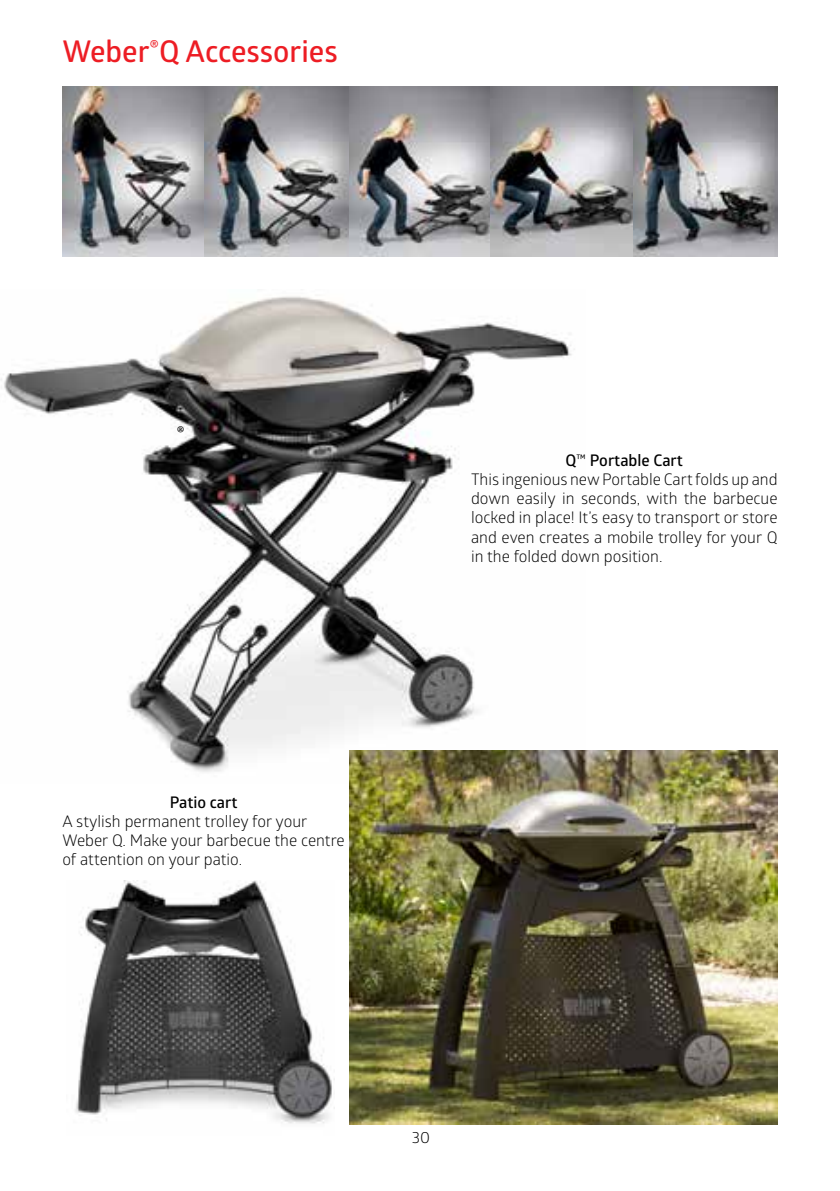
<style>
.page{position:relative;width:840px;height:1191px;background:#fff}
.page>*{position:absolute;margin:0;border:0;box-sizing:border-box;transform-origin:0 0}
.t1{font:600 30px "Glober";color:#ed1d24}
.t2{font:24px "Minion Pro";color:#000}
.t3{font:16px/19.2px "Glober";color:#000;text-align:justify}
.t4{font:600 16px "Glober";color:#000}
</style>
<div class="page">
<img style="left:0;top:296px;width:575px;height:476px">
<img style="left:349px;top:750px;width:428px;height:374px">
<img style="left:75px;top:880px;width:257px;height:244px">
<img style="left:62px;top:87px;width:715px;height:170px">
<h1 class="t1" style="left:62px;top:30px;width:277px">Weber<sup>®</sup>Q Accessories</h1>
<h2 class="t2" style="left:177px;top:418px;width:9px">®</h2>
<p class="t4" style="left:170px;top:790px;width:69px">Patio cart</p>
<p class="t3" style="left:62px;top:810px;width:283px;text-align:left">A stylish permanent trolley for your<br>Weber Q. Make your barbecue the centre of attention on your patio.</p>
<p class="t4" style="left:565px;top:449px;width:119px">Q™ Portable Cart</p>
<p class="t3" style="left:471px;top:469px;width:308px">This ingenious new Portable Cart folds up and down easily in seconds, with the barbecue locked in place! It’s easy to transport or store and even creates a mobile trolley for your Q in the folded down position.</p>
<p class="t3" style="left:412px;top:1127px;width:20px">30</p>
</div>
